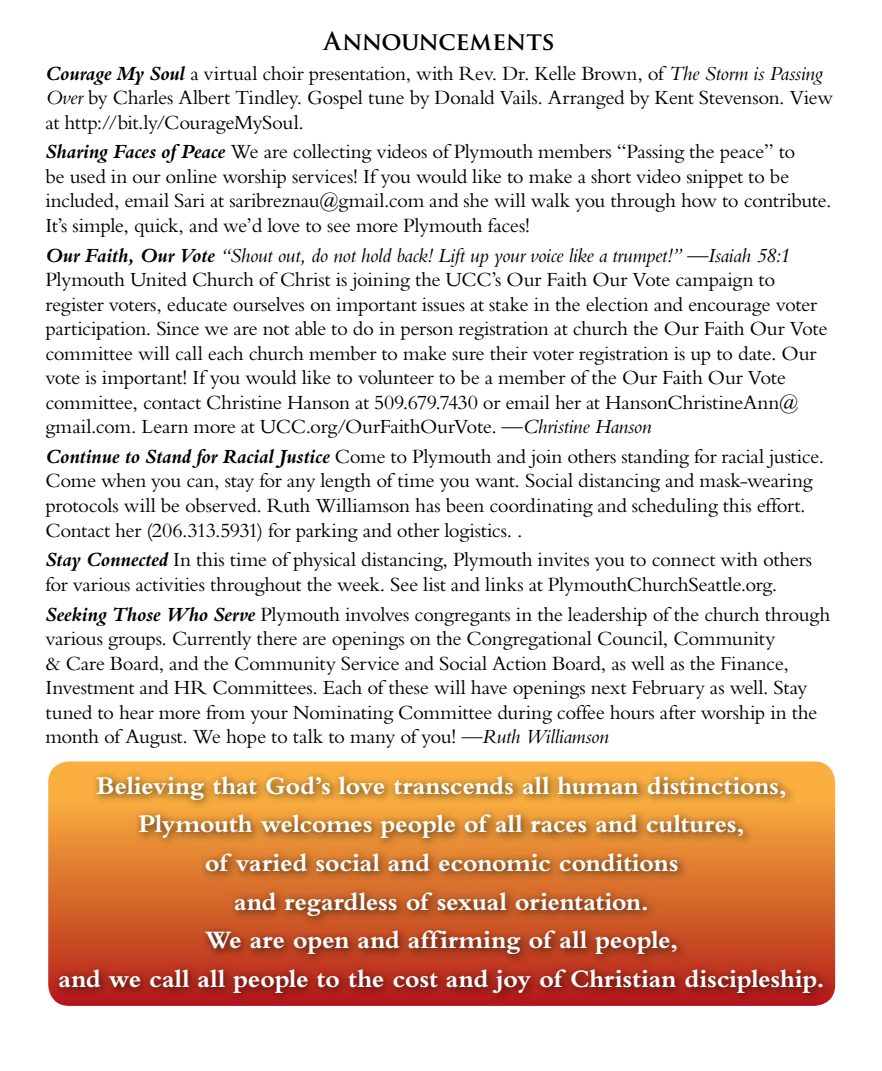
<style>
.page{position:relative;width:882px;height:1071px;background:#fff}
.page>*{position:absolute;margin:0;border:0;box-sizing:border-box;transform-origin:0 0}
.t1{font:700 26.25px/38.7px "Bembo";letter-spacing:-.01em;color:#fff;text-align:center}
.t2{font:700 24.5px "Trajan Pro";letter-spacing:-.02em;color:#000}
.t3{font:21px/24.5px "Bembo";letter-spacing:-.02em;color:#000}
.s1{font-weight:700;font-style:italic}
.s2{font-style:italic}
</style>
<div class="page">
<svg style="left:48px;top:761px;width:787px;height:245px;background:#ed9646"></svg>
<div style="left:53px;top:770px;width:781px;height:234px;background:#000;opacity:.75"></div>
<p class="t2" style="left:324px;top:26px;width:232px">Announcements</p>
<p class="t3" style="left:46px;top:60px;width:789px"><span class="s1">Courage My Soul</span> a virtual choir presentation, with Rev. Dr. Kelle Brown, of <span class="s2">The Storm is Passing<br>Over</span> by Charles Albert Tindley. Gospel tune by Donald Vails. Arranged by Kent Stevenson. View at http://bit.ly/CourageMySoul.</p>
<p class="t3" style="left:46px;top:139px;width:788px"><span class="s1">Sharing Faces of Peace</span> We are collecting videos of Plymouth members “Passing the peace” to<br>be used in our online worship services! If you would like to make a short video snippet to be included, email Sari at saribreznau@gmail.com and she will walk you through how to contribute.<br>It’s simple, quick, and we’d love to see more Plymouth faces!</p>
<p class="t3" style="left:46px;top:242px;width:784px"><span class="s1">Our Faith, Our Vote</span> <span class="s2">“Shout out, do not hold back! Lift up your voice like a trumpet!” —Isaiah 58:1<br></span>Plymouth United Church of Christ is joining the UCC’s Our Faith Our Vote campaign to register voters, educate ourselves on important issues at stake in the election and encourage voter participation. Since we are not able to do in person registration at church the Our Faith Our Vote committee will call each church member to make sure their voter registration is up to date. Our vote is important! If you would like to volunteer to be a member of the Our Faith Our Vote committee, contact Christine Hanson at 509.679.7430 or email her at HansonChristineAnn@ gmail.com. Learn more at UCC.org/OurFaithOurVote. <span class="s2">—Christine Hanson</span></p>
<p class="t3" style="left:46px;top:444px;width:780px"><span class="s1">Continue to Stand for Racial Justice</span> Come to Plymouth and join others standing for racial justice.<br>Come when you can, stay for any length of time you want. Social distancing and mask-wearing protocols will be observed. Ruth Williamson has been coordinating and scheduling this effort.<br>Contact her (206.313.5931) for parking and other logistics. .</p>
<p class="t3" style="left:46px;top:547px;width:768px"><span class="s1">Stay Connected</span> In this time of physical distancing, Plymouth invites you to connect with others for various activities throughout the week. See list and links at PlymouthChurchSeattle.org.</p>
<p class="t3" style="left:46px;top:601px;width:786px"><span class="s1">Seeking Those Who Serve</span> Plymouth involves congregants in the leadership of the church through various groups. Currently there are openings on the Congregational Council, Community<br>&amp; Care Board, and the Community Service and Social Action Board, as well as the Finance, Investment and HR Committees. Each of these will have openings next February as well. Stay tuned to hear more from your Nominating Committee during coffee hours after worship in the month of August. We hope to talk to many of you! —<span class="s2">Ruth Williamson</span></p>
<p class="t1" style="left:59px;top:766px;width:768px">Believing that God’s love transcends all human distinctions, Plymouth welcomes people of all races and cultures,<br>of varied social and economic conditions<br>and regardless of sexual orientation.<br>We are open and affirming of all people,<br>and we call all people to the cost and joy of Christian discipleship.</p>
</div>
